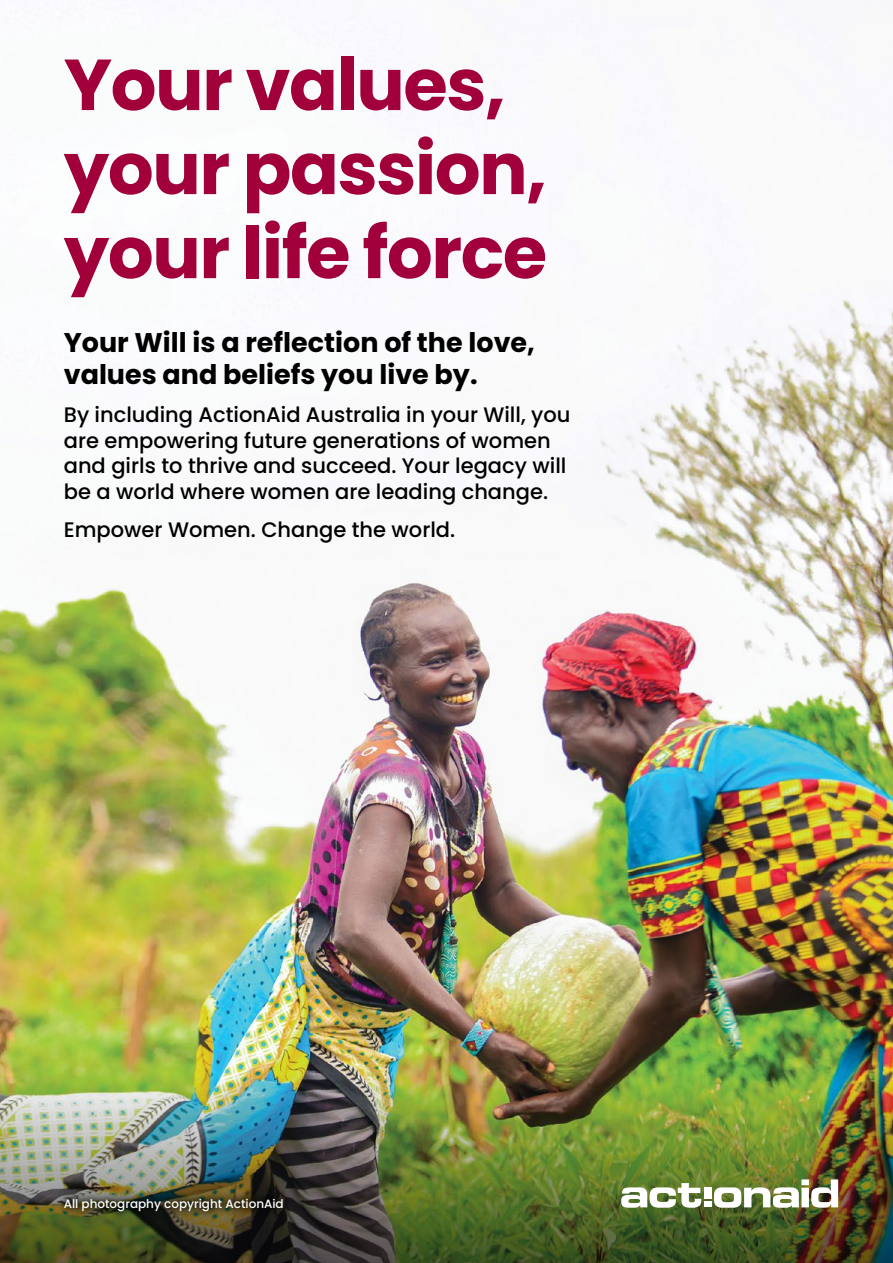
<style>
.page{position:relative;width:893px;height:1263px;background:#fff}
.page>*{position:absolute;margin:0;border:0;box-sizing:border-box;transform-origin:0 0}
.t1{font:700 72px/84px "Poppins";letter-spacing:-.02em;color:#a1003b}
.t2{font:700 27px/32.4px "Poppins";color:#000}
.t3{font:500 21px/25.5px "Poppins";color:#000}
.t4{font:500 12px "Poppins";color:#fff}
</style>
<div class="page">
<img style="left:0;top:298px;width:893px;height:676px">
<img style="left:0;top:974px;width:893px;height:289px">
<svg style="left:621px;top:1183px;width:80px;height:25px"></svg>
<img style="left:714px;top:1179px;width:124px;height:29px">
<div style="left:704px;top:1187px;width:7px;height:12px;background:#fff"></div>
<div style="left:704px;top:1201px;width:7px;height:6px;background:#fff"></div>
<img style="left:55px;top:1188px;width:238px;height:32px">
<h1 class="t1" style="left:64px;top:43px;width:485px">Your values, your passion, your life force</h1>
<p class="t2" style="left:64px;top:326px;width:473px">Your Will is a reflection of the love, values and beliefs you live by.</p>
<p class="t3" style="left:64px;top:402px;width:508px">By including ActionAid Australia in your Will, you are empowering future generations of women and girls to thrive and succeed. Your legacy will be a world where women are leading change.</p>
<p class="t3" style="left:64px;top:517px;width:393px">Empower Women. Change the world.</p>
<p class="t4" style="left:64px;top:1196px;width:221px">All photography copyright ActionAid</p>
</div>
